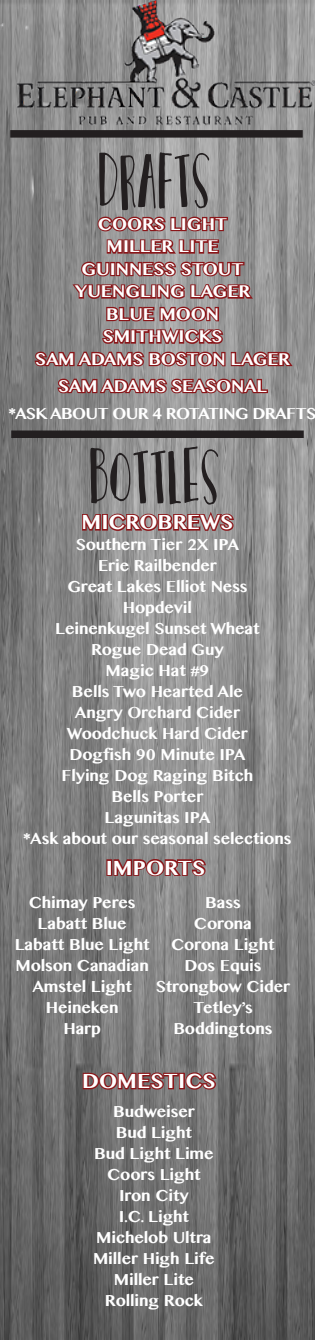
<style>
.page{position:relative;width:315px;height:1340px;background:#fff}
.page>*{position:absolute;margin:0;border:0;box-sizing:border-box;transform-origin:0 0}
.t1{font:71.88px "Personality DEMO";color:#231f20;scale:.73 1}
.t2{font:700 22.5px "Kannada MN";color:#fff}
.t3{font:700 18.75px "Kannada MN";color:#fff}
.t4{font:700 17.5px "Kannada MN";letter-spacing:-.01em;color:#fff}
.t5{font:700 17.5px "Kannada MN";letter-spacing:-.04em;color:#fff}
</style>
<div class="page">
<img style="left:0;top:128px;width:315px;height:1212px">
<img style="left:0;top:0;width:315px;height:128px">
<div style="left:10px;top:130px;width:293px;height:8px;background:#231f20"></div>
<svg style="left:33px;top:215px;width:262px;height:153px;background:#8f7070"></svg>
<svg style="left:56px;top:374px;width:213px;height:21px;background:#8f5658"></svg>
<div style="left:11px;top:431px;width:293px;height:7px;background:#231f20"></div>
<svg style="left:81px;top:508px;width:155px;height:25px;background:#915b5c"></svg>
<div style="left:106px;top:859px;width:6px;height:17px;border:2px solid #8a1619"></div>
<svg style="left:112px;top:855px;width:96px;height:23px;background:#895254"></svg>
<svg style="left:81px;top:1068px;width:137px;height:23px;background:#7f484a"></svg>
<p class="t1" style="left:98px;top:138px;width:156px">DRAFTS</p>
<p class="t3" style="left:98px;top:212px;width:131px">COORS LIGHT</p>
<p class="t3" style="left:107px;top:235px;width:114px">MILLER LITE</p>
<p class="t3" style="left:81px;top:257px;width:164px">GUINNESS STOUT</p>
<p class="t3" style="left:75px;top:280px;width:177px">YUENGLING LAGER</p>
<p class="t3" style="left:106px;top:302px;width:115px">BLUE MOON</p>
<p class="t3" style="left:103px;top:325px;width:121px">SMITHWICKS</p>
<p class="t3" style="left:35px;top:347px;width:256px">SAM ADAMS BOSTON LAGER</p>
<p class="t3" style="left:58px;top:374px;width:211px">SAM ADAMS SEASONAL</p>
<p class="t5" style="left:9px;top:403px;width:309px">*ASK ABOUT OUR 4 ROTATING DRAFTS</p>
<p class="t1" style="left:89px;top:435px;width:180px">BOTTLES</p>
<p class="t2" style="left:82px;top:508px;width:153px">MICROBREWS</p>
<p class="t4" style="left:76px;top:534px;width:165px">Southern Tier 2X IPA</p>
<p class="t4" style="left:98px;top:555px;width:120px">Erie Railbender</p>
<p class="t4" style="left:67px;top:576px;width:182px">Great Lakes Elliot Ness</p>
<p class="t4" style="left:123px;top:597px;width:71px">Hopdevil</p>
<p class="t4" style="left:55px;top:618px;width:206px">Leinenkugel Sunset Wheat</p>
<p class="t4" style="left:91px;top:639px;width:134px">Rogue Dead Guy</p>
<p class="t4" style="left:106px;top:660px;width:105px">Magic Hat #9</p>
<p class="t4" style="left:72px;top:681px;width:173px">Bells Two Hearted Ale</p>
<p class="t4" style="left:75px;top:702px;width:167px">Angry Orchard Cider</p>
<p class="t4" style="left:67px;top:723px;width:183px">Woodchuck Hard Cider</p>
<p class="t4" style="left:69px;top:744px;width:178px">Dogfish 90 Minute IPA</p>
<p class="t4" style="left:62px;top:765px;width:193px">Flying Dog Raging Bitch</p>
<p class="t4" style="left:112px;top:786px;width:93px">Bells Porter</p>
<p class="t4" style="left:105px;top:807px;width:107px">Lagunitas IPA</p>
<p class="t4" style="left:24px;top:828px;width:269px">*Ask about our seasonal selections</p>
<p class="t2" style="left:106px;top:854px;width:101px">IMPORTS</p>
<p class="t4" style="left:29px;top:892px;width:108px">Chimay Peres</p>
<p class="t4" style="left:38px;top:913px;width:91px">Labatt Blue</p>
<p class="t4" style="left:15px;top:934px;width:136px">Labatt Blue Light</p>
<p class="t4" style="left:15px;top:955px;width:135px">Molson Canadian</p>
<p class="t4" style="left:32px;top:976px;width:101px">Amstel Light</p>
<p class="t4" style="left:46px;top:997px;width:74px">Heineken</p>
<p class="t4" style="left:63px;top:1018px;width:39px">Harp</p>
<p class="t4" style="left:205px;top:892px;width:37px">Bass</p>
<p class="t4" style="left:194px;top:913px;width:60px">Corona</p>
<p class="t4" style="left:171px;top:934px;width:105px">Corona Light</p>
<p class="t4" style="left:185px;top:955px;width:78px">Dos Equis</p>
<p class="t4" style="left:156px;top:976px;width:136px">Strongbow Cider</p>
<p class="t4" style="left:193px;top:997px;width:61px">Tetley’s</p>
<p class="t4" style="left:173px;top:1018px;width:101px">Boddingtons</p>
<p class="t2" style="left:82px;top:1067px;width:135px">DOMESTICS</p>
<p class="t4" style="left:113px;top:1101px;width:83px">Budweiser</p>
<p class="t4" style="left:116px;top:1122px;width:78px">Bud Light</p>
<p class="t4" style="left:94px;top:1143px;width:121px">Bud Light Lime</p>
<p class="t4" style="left:107px;top:1164px;width:95px">Coors Light</p>
<p class="t4" style="left:119px;top:1185px;width:71px">Iron City</p>
<p class="t4" style="left:119px;top:1206px;width:72px">I.C. Light</p>
<p class="t4" style="left:96px;top:1227px;width:117px">Michelob Ultra</p>
<p class="t4" style="left:93px;top:1248px;width:123px">Miller High Life</p>
<p class="t4" style="left:114px;top:1269px;width:82px">Miller Lite</p>
<p class="t4" style="left:105px;top:1290px;width:100px">Rolling Rock</p>
</div>
